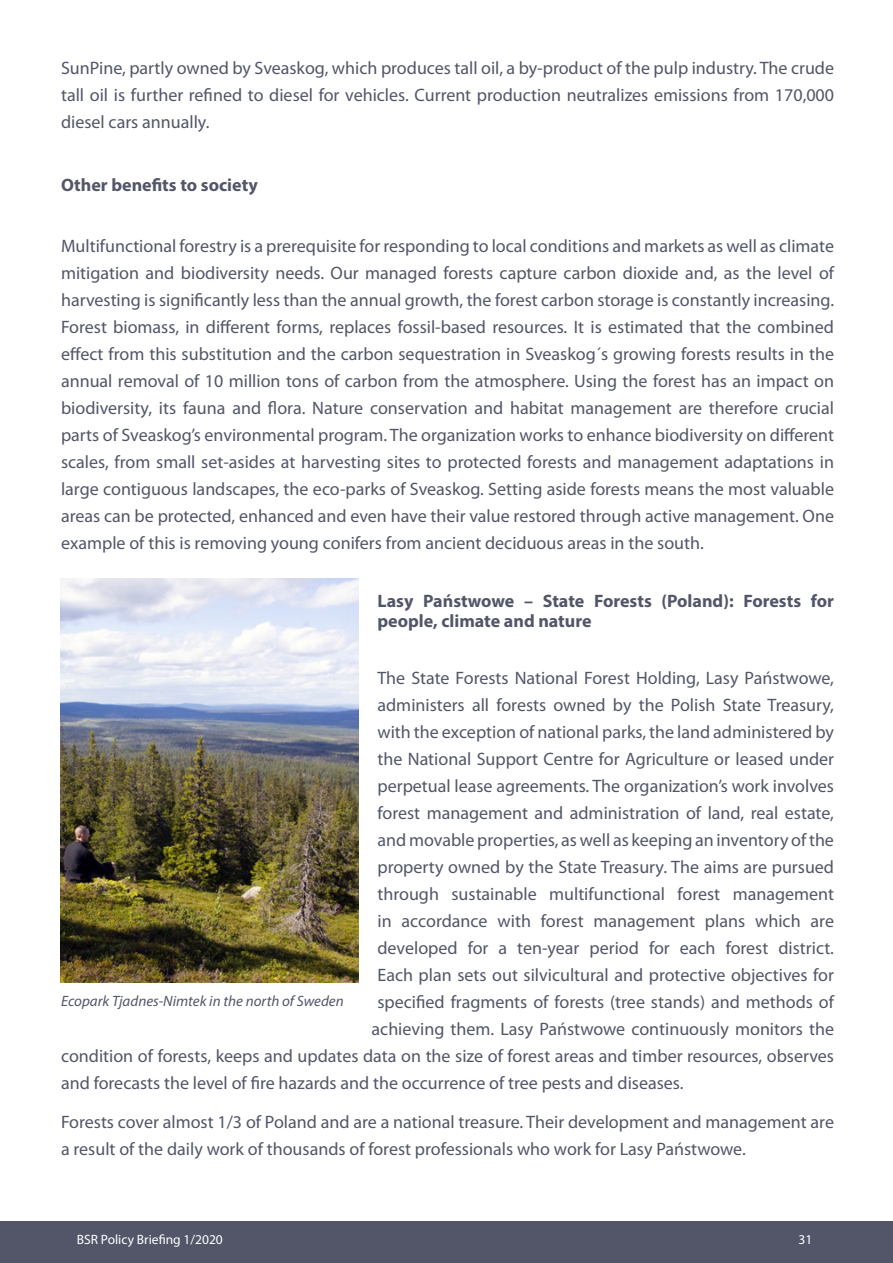
<style>
.page{position:relative;width:893px;height:1263px;background:#fff}
.page>*{position:absolute;margin:0;border:0;box-sizing:border-box;transform-origin:0 0}
.t1{font:18px/27px "Myriad Pro";color:#525668;text-align:justify}
.t2{font:700 18px/19.4px "Myriad Pro";color:#525668}
.t3{font:italic 15px "Myriad Pro";color:#525668}
.t4{font:13.5px "Myriad Pro";color:#fff}
</style>
<div class="page">
<div style="left:0;top:1221px;width:893px;height:42px;background:#525668"></div>
<img style="left:60px;top:579px;width:299px;height:404px">
<p class="t1" style="left:61px;top:54px;width:774px">SunPine, partly owned by Sveaskog, which produces tall oil, a by-product of the pulp industry. The crude tall oil is further refined to diesel for vehicles. Current production neutralizes emissions from 170,000 diesel cars annually.</p>
<p class="t2" style="left:61px;top:175px;width:198px">Other benefits to society</p>
<p class="t1" style="left:61px;top:233px;width:775px">Multifunctional forestry is a prerequisite for responding to local conditions and markets as well as climate mitigation and biodiversity needs. Our managed forests capture carbon dioxide and, as the level of harvesting is significantly less than the annual growth, the forest carbon storage is constantly increasing.<br>Forest biomass, in different forms, replaces fossil-based resources. It is estimated that the combined effect from this substitution and the carbon sequestration in Sveaskog´s growing forests results in the annual removal of 10 million tons of carbon from the atmosphere. Using the forest has an impact on biodiversity, its fauna and flora. Nature conservation and habitat management are therefore crucial parts of Sveaskog’s environmental program. The organization works to enhance biodiversity on different scales, from small set-asides at harvesting sites to protected forests and management adaptations in large contiguous landscapes, the eco-parks of Sveaskog. Setting aside forests means the most valuable areas can be protected, enhanced and even have their value restored through active management. One example of this is removing young conifers from ancient deciduous areas in the south.</p>
<p class="t2" style="left:377px;top:591px;width:458px">Lasy Państwowe – State Forests (Poland): Forests for people, climate and nature</p>
<p class="t1" style="left:377px;top:665px;width:458px">The State Forests National Forest Holding, Lasy Państwowe,</p>
<p class="t1" style="left:377px;top:692px;width:458px">administers all forests owned by the Polish State Treasury,</p>
<p class="t1" style="left:377px;top:719px;width:458px">with the exception of national parks, the land administered by</p>
<p class="t1" style="left:377px;top:746px;width:458px">the National Support Centre for Agriculture or leased under</p>
<p class="t1" style="left:377px;top:773px;width:458px">perpetual lease agreements. The organization’s work involves</p>
<p class="t1" style="left:377px;top:800px;width:458px">forest management and administration of land, real estate,</p>
<p class="t1" style="left:377px;top:827px;width:458px">and movable properties, as well as keeping an inventory of the</p>
<p class="t1" style="left:377px;top:854px;width:458px">property owned by the State Treasury. The aims are pursued</p>
<p class="t1" style="left:377px;top:881px;width:458px">through sustainable multifunctional forest management</p>
<p class="t1" style="left:377px;top:908px;width:458px">in accordance with forest management plans which are</p>
<p class="t1" style="left:377px;top:935px;width:458px">developed for a ten-year period for each forest district.</p>
<p class="t1" style="left:377px;top:962px;width:458px">Each plan sets out silvicultural and protective objectives for</p>
<p class="t1" style="left:377px;top:989px;width:458px">specified fragments of forests (tree stands) and methods of</p>
<p class="t1" style="left:372px;top:1016px;width:464px">achieving them. Lasy Państwowe continuously monitors the</p>
<p class="t1" style="left:61px;top:1043px;width:774px">condition of forests, keeps and updates data on the size of forest areas and timber resources, observes</p>
<p class="t1" style="left:61px;top:1070px;width:624px">and forecasts the level of fire hazards and the occurrence of tree pests and diseases.</p>
<p class="t1" style="left:61px;top:1109px;width:774px">Forests cover almost 1/3 of Poland and are a national treasure. Their development and management are a result of the daily work of thousands of forest professionals who work for Lasy Państwowe.</p>
<p class="t3" style="left:61px;top:991px;width:284px">Ecopark Tjadnes-Nimtek in the north of Sweden</p>
<p class="t4" style="left:77px;top:1232px;width:148px">BSR Policy Briefing 1/2020</p>
<p class="t4" style="left:798px;top:1232px;width:15px">31</p>
</div>
